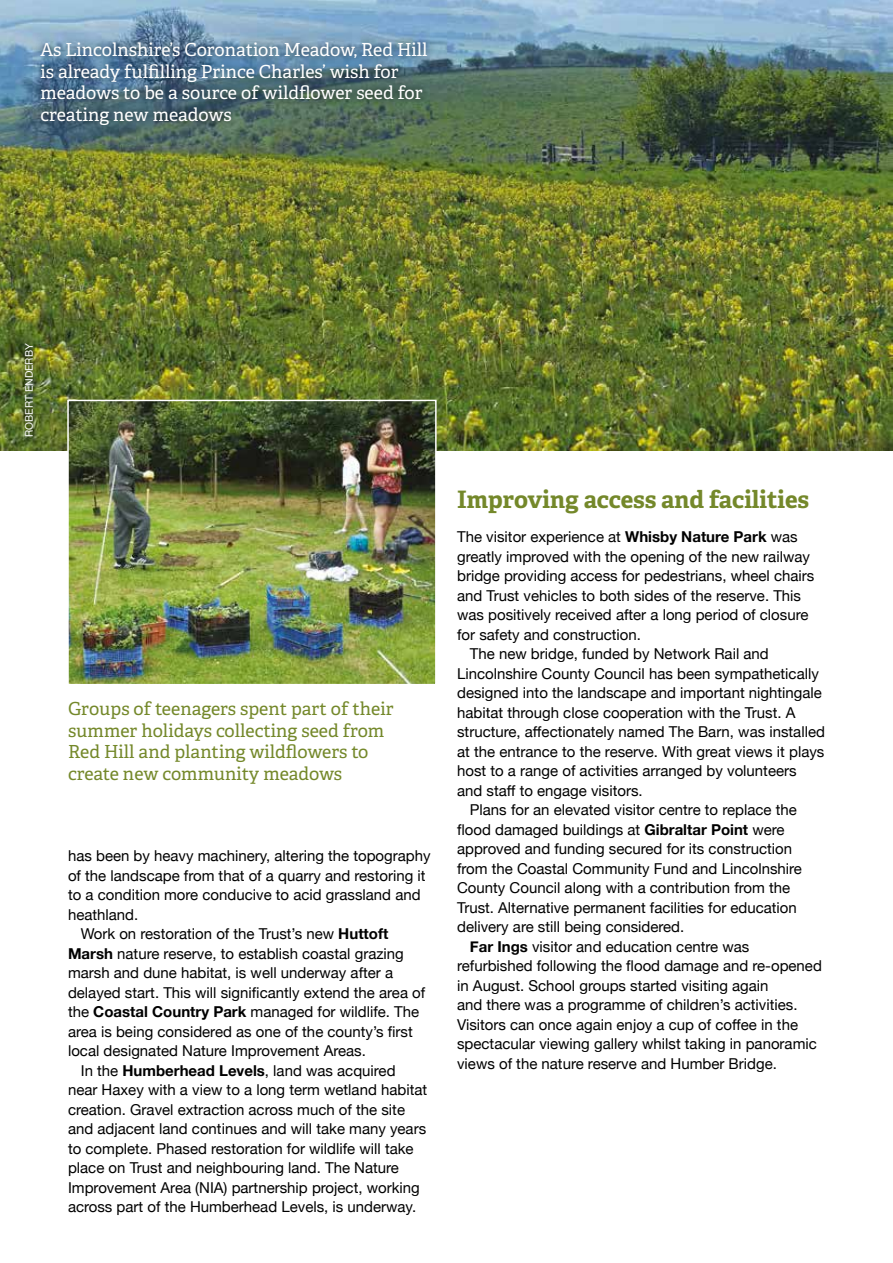
<style>
.page{position:relative;width:893px;height:1263px;background:#fff}
.page>*{position:absolute;margin:0;border:0;box-sizing:border-box;transform-origin:0 0}
.t1{font:700 24px "Adelle";color:#74882a}
.t2{font:18px/21.6px "Adelle";color:#fff}
.t3{font:18px/21.6px "Adelle";color:#74882a}
.t4{font:15px "Helvetica Neue";color:#000}
.t5{font:10.5px "Helvetica Neue";color:#fff}
.s1{font-weight:700}
</style>
<div class="page">
<img style="left:0;top:0;width:893px;height:451px">
<div style="left:32px;top:34px;width:403px;height:99px;background:#000;opacity:.75"></div>
<img style="left:70px;top:403px;width:364px;height:279px">
<div style="left:67px;top:400px;width:370px;height:285px;border:2px solid #fff"></div>
<div style="left:16px;top:335px;width:26px;height:110px;background:#000;opacity:.75"></div>
<p class="t2" style="left:40px;top:38px;width:389px">As Lincolnshire’s Coronation Meadow, Red Hill is already fulfilling Prince Charles’ wish for meadows to be a source of wildflower seed for creating new meadows</p>
<p class="t5" style="left:22px;top:437px;width:95px;rotate:-90deg">ROBERT ENDERBY</p>
<p class="t3" style="left:68px;top:697px;width:327px">Groups of teenagers spent part of their summer holidays collecting seed from Red Hill and planting wildflowers to create new community meadows</p>
<p class="t4" style="left:68px;top:845px;width:364px">has been by heavy machinery, altering the topography</p>
<p class="t4" style="left:68px;top:865px;width:359px">of the landscape from that of a quarry and restoring it</p>
<p class="t4" style="left:68px;top:884px;width:354px">to a condition more conducive to acid grassland and</p>
<p class="t4" style="left:68px;top:904px;width:72px">heathland.</p>
<p class="t4" style="left:81px;top:923px;width:309px">Work on restoration of the Trust’s new <span class="s1">Huttoft</span></p>
<p class="t4" style="left:68px;top:943px;width:337px"><span class="s1">Marsh</span> nature reserve, to establish coastal grazing</p>
<p class="t4" style="left:68px;top:962px;width:327px">marsh and dune habitat, is well underway after a</p>
<p class="t4" style="left:68px;top:982px;width:359px">delayed start. This will significantly extend the area of</p>
<p class="t4" style="left:68px;top:1001px;width:353px">the <span class="s1">Coastal Country Park</span> managed for wildlife. The</p>
<p class="t4" style="left:68px;top:1021px;width:346px">area is being considered as one of the county’s first</p>
<p class="t4" style="left:68px;top:1040px;width:299px">local designated Nature Improvement Areas.</p>
<p class="t4" style="left:81px;top:1060px;width:316px">In the <span class="s1">Humberhead Levels</span>, land was acquired</p>
<p class="t4" style="left:68px;top:1079px;width:361px">near Haxey with a view to a long term wetland habitat</p>
<p class="t4" style="left:68px;top:1099px;width:338px">creation. Gravel extraction across much of the site</p>
<p class="t4" style="left:68px;top:1118px;width:360px">and adjacent land continues and will take many years</p>
<p class="t4" style="left:68px;top:1138px;width:347px">to complete. Phased restoration for wildlife will take</p>
<p class="t4" style="left:68px;top:1157px;width:332px">place on Trust and neighbouring land. The Nature</p>
<p class="t4" style="left:68px;top:1177px;width:353px">Improvement Area (NIA) partnership project, working</p>
<p class="t4" style="left:68px;top:1196px;width:350px">across part of the Humberhead Levels, is underway.</p>
<h1 class="t1" style="left:457px;top:483px;width:354px">Improving access and facilities</h1>
<p class="t4" style="left:457px;top:526px;width:342px">The visitor experience at <span class="s1">Whisby Nature Park</span> was</p>
<p class="t4" style="left:457px;top:545px;width:354px">greatly improved with the opening of the new railway</p>
<p class="t4" style="left:457px;top:565px;width:359px">bridge providing access for pedestrians, wheel chairs</p>
<p class="t4" style="left:457px;top:584px;width:345px">and Trust vehicles to both sides of the reserve. This</p>
<p class="t4" style="left:457px;top:604px;width:353px">was positively received after a long period of closure</p>
<p class="t4" style="left:457px;top:623px;width:185px">for safety and construction.</p>
<p class="t4" style="left:470px;top:643px;width:300px">The new bridge, funded by Network Rail and</p>
<p class="t4" style="left:457px;top:662px;width:363px">Lincolnshire County Council has been sympathetically</p>
<p class="t4" style="left:457px;top:682px;width:366px">designed into the landscape and important nightingale</p>
<p class="t4" style="left:457px;top:701px;width:340px">habitat through close cooperation with the Trust. A</p>
<p class="t4" style="left:457px;top:721px;width:369px">structure, affectionately named The Barn, was installed</p>
<p class="t4" style="left:457px;top:740px;width:369px">at the entrance to the reserve. With great views it plays</p>
<p class="t4" style="left:457px;top:760px;width:341px">host to a range of activities arranged by volunteers</p>
<p class="t4" style="left:457px;top:779px;width:187px">and staff to engage visitors.</p>
<p class="t4" style="left:470px;top:799px;width:328px">Plans for an elevated visitor centre to replace the</p>
<p class="t4" style="left:457px;top:818px;width:329px">flood damaged buildings at <span class="s1">Gibraltar Point</span> were</p>
<p class="t4" style="left:457px;top:838px;width:337px">approved and funding secured for its construction</p>
<p class="t4" style="left:457px;top:857px;width:346px">from the Coastal Community Fund and Lincolnshire</p>
<p class="t4" style="left:457px;top:877px;width:335px">County Council along with a contribution from the</p>
<p class="t4" style="left:457px;top:896px;width:341px">Trust. Alternative permanent facilities for education</p>
<p class="t4" style="left:457px;top:916px;width:229px">delivery are still being considered.</p>
<p class="t4" style="left:470px;top:935px;width:281px"><span class="s1">Far Ings</span> visitor and education centre was</p>
<p class="t4" style="left:457px;top:955px;width:366px">refurbished following the flood damage and re-opened</p>
<p class="t4" style="left:457px;top:974px;width:313px">in August. School groups started visiting again</p>
<p class="t4" style="left:457px;top:994px;width:342px">and there was a programme of children’s activities.</p>
<p class="t4" style="left:457px;top:1013px;width:342px">Visitors can once again enjoy a cup of coffee in the</p>
<p class="t4" style="left:457px;top:1033px;width:361px">spectacular viewing gallery whilst taking in panoramic</p>
<p class="t4" style="left:457px;top:1052px;width:321px">views of the nature reserve and Humber Bridge.</p>
</div>
